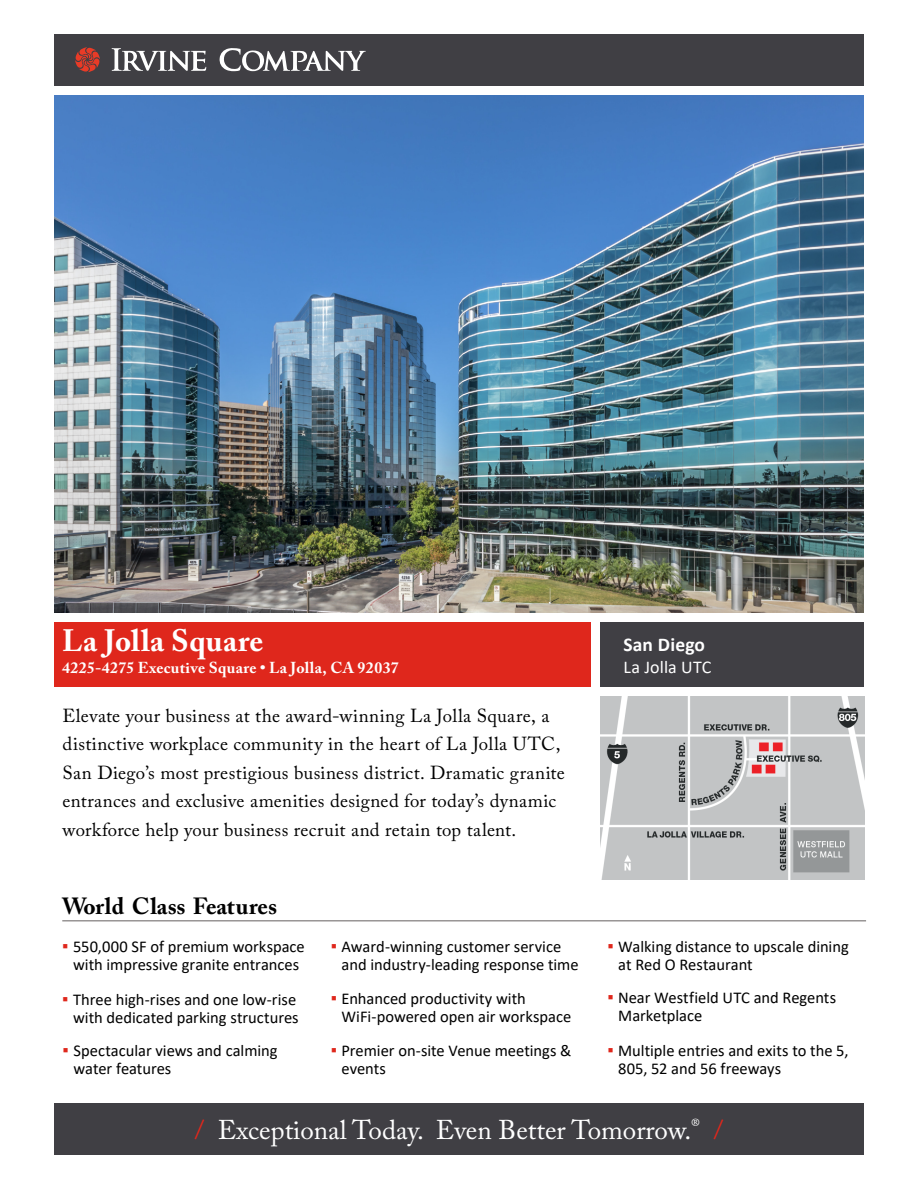
<style>
.page{position:relative;width:918px;height:1188px;background:#fff}
.page>*{position:absolute;margin:0;border:0;box-sizing:border-box;transform-origin:0 0}
.t1{font:700 30.75px "Adobe Caslon Pro";letter-spacing:.01em;color:#fff}
.t2{font:27px "Adobe Caslon Pro";color:#fff}
.t3{font:700 23.25px "Adobe Caslon Pro";color:#000}
.t4{font:700 19.5px "Calibri";letter-spacing:.01em;color:#fff}
.t5{font:18.75px/28.5px "Adobe Caslon Pro";letter-spacing:.02em;color:#000}
.t6{font:18px "Calibri";letter-spacing:.005em;color:#fff}
.t7{font:16.5px/18px "Calibri";color:#000}
.t8{font:700 15.75px "Adobe Caslon Pro";letter-spacing:.02em;color:#fff}
.s1{font-size:18.15px;color:#df271c}
.s2{color:#df271c}
</style>
<div class="page">
<div style="left:54px;top:622px;width:537px;height:65px;background:#df271c"></div>
<div style="left:54px;top:1103px;width:810px;height:51px;background:#403f44"></div>
<div style="left:601px;top:622px;width:263px;height:65px;background:#403f44"></div>
<div style="left:54px;top:34px;width:810px;height:51px;background:#403f44"></div>
<svg style="left:219px;top:48px;width:147px;height:23px"></svg>
<svg style="left:112px;top:48px;width:94px;height:23px"></svg>
<svg style="left:75px;top:47px;width:25px;height:25px"></svg>
<img style="left:54px;top:96px;width:810px;height:516px">
<hr style="left:62px;top:920px;width:804px;height:1px;background:#767171">
<img style="left:600px;top:697px;width:264px;height:182px">
<h1 class="t1" style="left:62px;top:623px;width:203px">La Jolla Square</h1>
<p class="t8" style="left:62px;top:659px;width:338px">4225-4275 Executive Square • La Jolla, CA 92037</p>
<p class="t5" style="left:63px;top:701px;width:504px">Elevate your business at the award-winning La Jolla Square, a distinctive workplace community in the heart of La Jolla UTC, San Diego’s most prestigious business district. Dramatic granite entrances and exclusive amenities designed for today’s dynamic workforce help your business recruit and retain top talent.</p>
<h3 class="t3" style="left:62px;top:892px;width:216px">World Class Features</h3>
<p class="t4" style="left:623px;top:631px;width:83px">San Diego</p>
<p class="t6" style="left:623px;top:654px;width:89px">La Jolla UTC</p>
<p class="t7" style="left:62px;top:937px;width:244px;text-align:center"><span class="s1">▪</span> 550,000 SF of premium workspace with impressive granite entrances</p>
<p class="t7" style="left:342px;top:937px;width:239px;text-indent:-11px"><span class="s1">▪</span> Award-winning customer service and industry-leading response time</p>
<p class="t7" style="left:618px;top:937px;width:232px;text-indent:-11px"><span class="s1">▪</span> Walking distance to upscale dining at Red O Restaurant</p>
<p class="t7" style="left:62px;top:991px;width:238px;text-align:right"><span class="s1">▪</span> Three high-rises and one low-rise with dedicated parking structures</p>
<p class="t7" style="left:342px;top:989px;width:231px;text-indent:-11px"><span class="s1">▪</span> Enhanced productivity with<br>WiFi-powered open air workspace</p>
<p class="t7" style="left:618px;top:988px;width:219px;text-indent:-11px"><span class="s1">▪</span> Near Westfield UTC and Regents<br>Marketplace</p>
<p class="t7" style="left:73px;top:1041px;width:206px;text-indent:-11px"><span class="s1">▪</span> Spectacular views and calming water features</p>
<p class="t7" style="left:342px;top:1041px;width:231px;text-indent:-11px"><span class="s1">▪</span> Premier on-site Venue meetings &amp; events</p>
<p class="t7" style="left:618px;top:1041px;width:232px;text-indent:-11px"><span class="s1">▪</span> Multiple entries and exits to the 5,<br>805, 52 and 56 freeways</p>
<h2 class="t2" style="left:195px;top:1113px;width:530px"><span class="s2">/</span> Exceptional Today. Even Better Tomorrow.<sup>®</sup> <span class="s2">/</span></h2>
</div>
